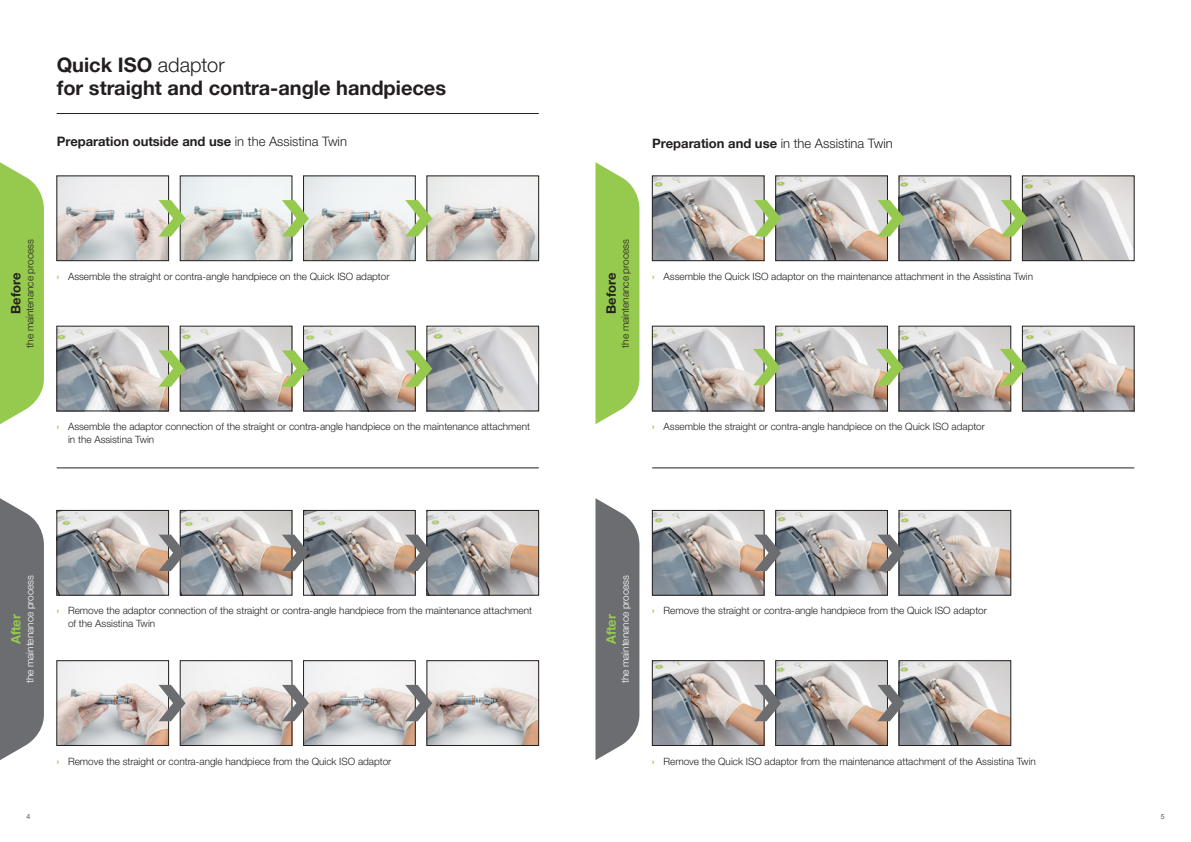
<style>
.page{position:relative;width:1191px;height:842px;background:#fff}
.page>*{position:absolute;margin:0;border:0;box-sizing:border-box;transform-origin:0 0}
.t1{font:700 20px/23px "Helvetica Neue World 75";color:#231f20}
.t2{font:700 13px "Helvetica Neue World 75";color:#231f20}
.t3{font:13px "Helvetica Neue World 45 Lt";color:#231f20}
.t4{font:700 13px "Helvetica Neue World 75";color:#96ca4e}
.t5{font:10px/13px "Helvetica Neue World 45 Lt";color:#231f20}
.t6{font:10px "Helvetica Neue World 45 Lt";color:#fff}
.t7{font:7px "Helvetica Neue World 45 Lt";color:#231f20}
.s1{font-family:"Helvetica Neue World 45 Lt";font-weight:400}
.s2{font-family:"Helvetica Neue World 75";font-weight:700;color:#96ca4e}
.s3{font-family:"Helvetica Neue World 75";font-weight:700}
</style>
<div class="page">
<svg style="left:0;top:498px;width:44px;height:262px;background:#7b7c7f"></svg>
<svg style="left:0;top:162px;width:44px;height:262px;background:#a1cf60"></svg>
<hr style="left:57px;top:113px;width:482px;height:1px;background:#231f20">
<hr style="left:57px;top:468px;width:482px;height:1px;background:#231f20">
<hr style="left:652px;top:468px;width:482px;height:1px;background:#231f20">
<img style="left:654px;top:512px;width:108px;height:81px">
<div style="left:652px;top:510px;width:112px;height:85px;border:1px solid #231f20"></div>
<img style="left:777px;top:512px;width:108px;height:81px">
<div style="left:775px;top:510px;width:112px;height:85px;border:1px solid #231f20"></div>
<img style="left:901px;top:512px;width:108px;height:81px">
<div style="left:899px;top:510px;width:112px;height:85px;border:1px solid #231f20"></div>
<svg style="left:754px;top:535px;width:27px;height:36px"></svg>
<svg style="left:877px;top:535px;width:27px;height:36px"></svg>
<img style="left:654px;top:662px;width:108px;height:82px">
<div style="left:652px;top:660px;width:112px;height:86px;border:1px solid #231f20"></div>
<img style="left:777px;top:662px;width:108px;height:82px">
<div style="left:775px;top:660px;width:112px;height:86px;border:1px solid #231f20"></div>
<img style="left:901px;top:662px;width:108px;height:82px">
<div style="left:899px;top:660px;width:112px;height:86px;border:1px solid #231f20"></div>
<svg style="left:754px;top:685px;width:27px;height:36px"></svg>
<svg style="left:877px;top:685px;width:27px;height:36px"></svg>
<img style="left:59px;top:328px;width:108px;height:81px">
<div style="left:57px;top:326px;width:112px;height:85px;border:1px solid #231f20"></div>
<img style="left:182px;top:328px;width:108px;height:81px">
<div style="left:180px;top:326px;width:112px;height:85px;border:1px solid #231f20"></div>
<img style="left:305px;top:328px;width:108px;height:81px">
<div style="left:303px;top:326px;width:112px;height:85px;border:1px solid #231f20"></div>
<img style="left:429px;top:328px;width:108px;height:81px">
<div style="left:427px;top:326px;width:112px;height:85px;border:1px solid #231f20"></div>
<svg style="left:159px;top:350px;width:27px;height:37px"></svg>
<svg style="left:282px;top:350px;width:27px;height:37px"></svg>
<svg style="left:405px;top:350px;width:27px;height:37px"></svg>
<img style="left:59px;top:178px;width:108px;height:81px">
<div style="left:57px;top:176px;width:112px;height:85px;border:1px solid #231f20"></div>
<img style="left:182px;top:178px;width:108px;height:81px">
<div style="left:180px;top:176px;width:112px;height:85px;border:1px solid #231f20"></div>
<img style="left:305px;top:178px;width:108px;height:81px">
<div style="left:303px;top:176px;width:112px;height:85px;border:1px solid #231f20"></div>
<img style="left:429px;top:178px;width:108px;height:81px">
<div style="left:427px;top:176px;width:112px;height:85px;border:1px solid #231f20"></div>
<svg style="left:159px;top:200px;width:27px;height:36px"></svg>
<svg style="left:282px;top:200px;width:27px;height:36px"></svg>
<svg style="left:405px;top:200px;width:27px;height:36px"></svg>
<img style="left:59px;top:512px;width:108px;height:81px">
<div style="left:57px;top:510px;width:112px;height:85px;border:1px solid #231f20"></div>
<img style="left:182px;top:512px;width:108px;height:81px">
<div style="left:180px;top:510px;width:112px;height:85px;border:1px solid #231f20"></div>
<img style="left:305px;top:512px;width:108px;height:81px">
<div style="left:303px;top:510px;width:112px;height:85px;border:1px solid #231f20"></div>
<img style="left:429px;top:512px;width:108px;height:81px">
<div style="left:427px;top:510px;width:112px;height:85px;border:1px solid #231f20"></div>
<img style="left:59px;top:662px;width:108px;height:82px">
<div style="left:57px;top:660px;width:112px;height:86px;border:1px solid #231f20"></div>
<img style="left:182px;top:662px;width:108px;height:82px">
<div style="left:180px;top:660px;width:112px;height:86px;border:1px solid #231f20"></div>
<img style="left:305px;top:662px;width:108px;height:82px">
<div style="left:303px;top:660px;width:112px;height:86px;border:1px solid #231f20"></div>
<img style="left:429px;top:662px;width:108px;height:82px">
<div style="left:427px;top:660px;width:112px;height:86px;border:1px solid #231f20"></div>
<svg style="left:159px;top:685px;width:27px;height:36px"></svg>
<svg style="left:282px;top:685px;width:27px;height:36px"></svg>
<svg style="left:405px;top:685px;width:27px;height:36px"></svg>
<svg style="left:159px;top:535px;width:27px;height:36px"></svg>
<svg style="left:282px;top:535px;width:27px;height:36px"></svg>
<svg style="left:405px;top:535px;width:27px;height:36px"></svg>
<img style="left:654px;top:178px;width:108px;height:81px">
<div style="left:652px;top:176px;width:112px;height:85px;border:1px solid #231f20"></div>
<img style="left:777px;top:178px;width:108px;height:81px">
<div style="left:775px;top:176px;width:112px;height:85px;border:1px solid #231f20"></div>
<img style="left:901px;top:178px;width:108px;height:81px">
<div style="left:899px;top:176px;width:112px;height:85px;border:1px solid #231f20"></div>
<img style="left:1024px;top:178px;width:108px;height:81px">
<div style="left:1022px;top:176px;width:112px;height:85px;border:1px solid #231f20"></div>
<svg style="left:754px;top:200px;width:27px;height:36px"></svg>
<svg style="left:877px;top:200px;width:27px;height:36px"></svg>
<svg style="left:1000px;top:200px;width:27px;height:36px"></svg>
<img style="left:654px;top:328px;width:108px;height:81px">
<div style="left:652px;top:326px;width:112px;height:85px;border:1px solid #231f20"></div>
<img style="left:777px;top:328px;width:108px;height:81px">
<div style="left:775px;top:326px;width:112px;height:85px;border:1px solid #231f20"></div>
<img style="left:901px;top:328px;width:108px;height:81px">
<div style="left:899px;top:326px;width:112px;height:85px;border:1px solid #231f20"></div>
<img style="left:1024px;top:328px;width:108px;height:81px">
<div style="left:1022px;top:326px;width:112px;height:85px;border:1px solid #231f20"></div>
<svg style="left:876px;top:349px;width:27px;height:36px"></svg>
<svg style="left:753px;top:349px;width:27px;height:36px"></svg>
<svg style="left:1000px;top:349px;width:27px;height:36px"></svg>
<svg style="left:595px;top:162px;width:44px;height:262px;background:#a3d064"></svg>
<svg style="left:595px;top:498px;width:44px;height:262px;background:#7e7f81"></svg>
<h1 class="t1" style="left:57px;top:54px;width:391px">Quick ISO <span class="s1">adaptor<br></span>for straight and contra-angle handpieces</h1>
<h2 class="t2" style="left:57px;top:134px;width:292px">Preparation outside and use <span class="s1">in the Assistina Twin</span></h2>
<p class="t5" style="left:23px;top:348px;width:110px;rotate:-90deg">the maintenance process</p>
<h2 class="t2" style="left:8px;top:314px;width:43px;rotate:-90deg">Before</h2>
<p class="t5" style="left:57px;top:270px;width:334px"><span class="s2">›</span> Assemble the straight or contra-angle handpiece on the Quick ISO adaptor</p>
<p class="t5" style="left:68px;top:420px;width:463px;text-indent:-11px"><span class="s2">›</span> Assemble the adaptor connection of the straight or contra-angle handpiece on the maintenance attachment in the Assistina Twin</p>
<p class="t6" style="left:24px;top:683px;width:110px;rotate:-90deg">the maintenance process</p>
<h2 class="t4" style="left:8px;top:644px;width:32px;rotate:-90deg">After</h2>
<p class="t5" style="left:68px;top:604px;width:465px;text-indent:-11px"><span class="s2">›</span> Remove the adaptor connection of the straight or contra-angle handpiece from the maintenance attachment of the Assistina Twin</p>
<p class="t5" style="left:57px;top:755px;width:336px"><span class="s2">›</span> Remove the straight or contra-angle handpiece from the Quick ISO adaptor</p>
<h2 class="t3" style="left:652px;top:135px;width:242px"><span class="s3">Preparation and use</span> in the Assistina Twin</h2>
<p class="t5" style="left:619px;top:348px;width:110px;rotate:-90deg">the maintenance process</p>
<h2 class="t2" style="left:604px;top:314px;width:43px;rotate:-90deg">Before</h2>
<p class="t5" style="left:652px;top:270px;width:382px"><span class="s2">›</span> Assemble the Quick ISO adaptor on the maintenance attachment in the Assistina Twin</p>
<p class="t5" style="left:652px;top:420px;width:334px"><span class="s2">›</span> Assemble the straight or contra-angle handpiece on the Quick ISO adaptor</p>
<p class="t6" style="left:619px;top:683px;width:110px;rotate:-90deg">the maintenance process</p>
<h2 class="t4" style="left:604px;top:644px;width:32px;rotate:-90deg">After</h2>
<p class="t5" style="left:652px;top:604px;width:336px"><span class="s2">›</span> Remove the straight or contra-angle handpiece from the Quick ISO adaptor</p>
<p class="t5" style="left:652px;top:755px;width:385px"><span class="s2">›</span> Remove the Quick ISO adaptor from the maintenance attachment of the Assistina Twin</p>
<p class="t7" style="left:26px;top:812px;width:5px">4</p>
<p class="t7" style="left:1160px;top:812px;width:5px">5</p>
</div>
